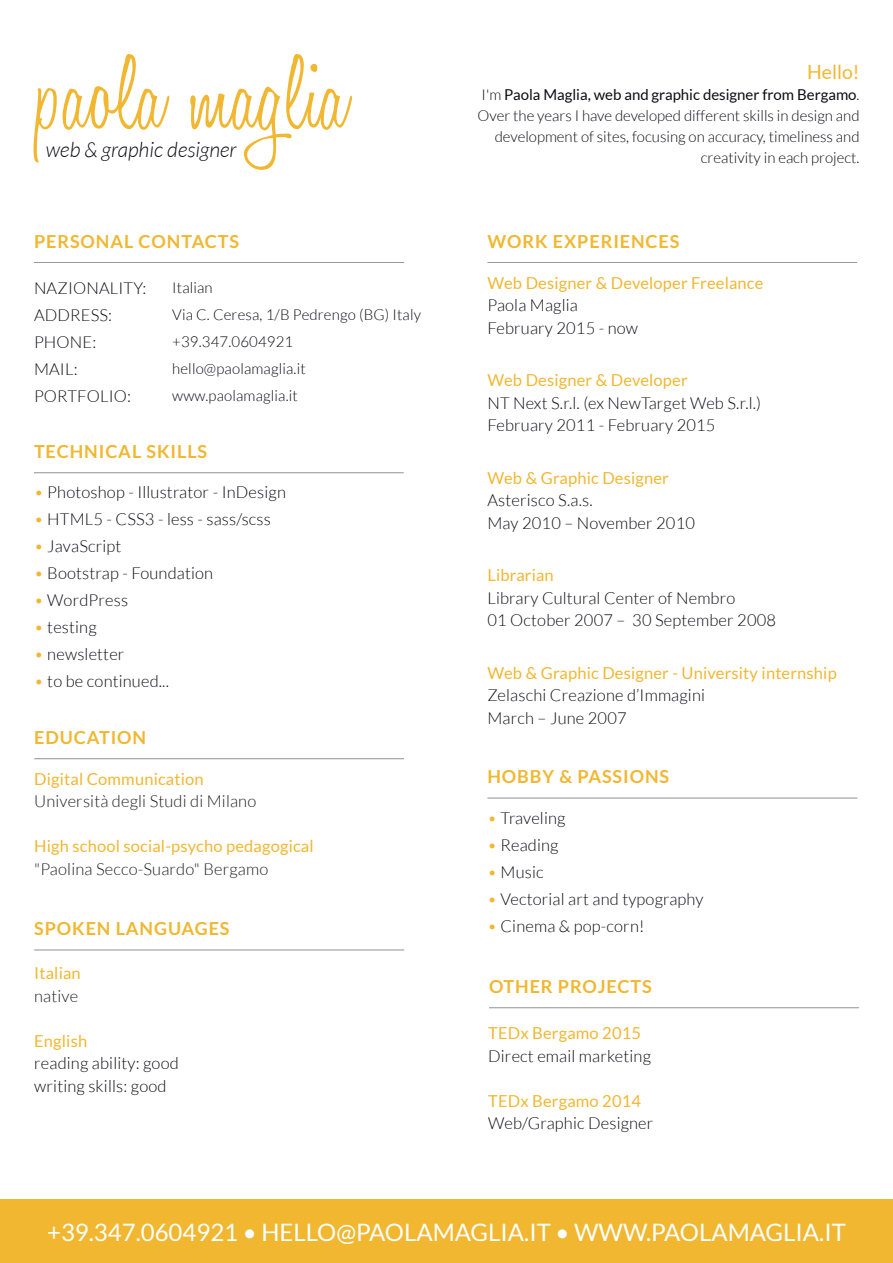
<style>
.page{position:relative;width:893px;height:1263px;background:#fff}
.page>*{position:absolute;margin:0;border:0;box-sizing:border-box;transform-origin:0 0}
.t1{font:300 108px "Honey Script";letter-spacing:.005em;color:#f1b731}
.t2{font:24px "Lato";color:#fff}
.t3{font:italic 300 21px "Lato";color:#0e0b11}
.t4{font:19.5px "Lato";color:#f1b731}
.t5{font:700 18px "Lato";letter-spacing:.05em;color:#f1b731}
.t6{font:300 16.5px "Lato";letter-spacing:.01em;color:#0e0b11}
.t7{font:16.5px "Lato";letter-spacing:.01em;color:#f1b731}
.t8{font:300 16.5px "Lato";letter-spacing:.01em;color:#231f20}
.t9{font:16.5px "Lato";letter-spacing:.01em;color:#f0b731}
.t10{font:300 15px/21px "Lato";color:#0e0b11;text-align:right}
.t11{font:15px "Lato";color:#0e0b11}
.s1{color:#f1b731}
.s2{font-weight:300}
.s3{color:#f0b731}
</style>
<div class="page">
<div style="left:0;top:1199px;width:893px;height:64px;background:#f1b731"></div>
<hr style="left:489px;top:1007px;width:370px;height:1px;background:#231f20">
<hr style="left:487px;top:798px;width:370px;height:1px;background:#231f20">
<hr style="left:487px;top:262px;width:370px;height:1px;background:#231f20">
<hr style="left:34px;top:950px;width:370px;height:1px;background:#231f20">
<hr style="left:34px;top:758px;width:370px;height:1px;background:#231f20">
<hr style="left:34px;top:472px;width:370px;height:1px;background:#231f20">
<hr style="left:34px;top:262px;width:370px;height:1px;background:#231f20">
<p class="t1" style="left:37px;top:28px;width:313px">paola maglia</p>
<p class="t3" style="left:46px;top:138px;width:192px">web &amp; graphic designer</p>
<p class="t5" style="left:34px;top:231px;width:207px">PERSONAL CONTACTS</p>
<p class="t6" style="left:34px;top:279px;width:114px">NAZIONALITY:</p>
<p class="t6" style="left:34px;top:306px;width:80px">ADDRESS:</p>
<p class="t6" style="left:34px;top:333px;width:64px">PHONE:</p>
<p class="t6" style="left:34px;top:360px;width:45px">MAIL:</p>
<p class="t6" style="left:34px;top:387px;width:99px">PORTFOLIO:</p>
<p class="t10" style="left:172px;top:277px;width:42px">Italian</p>
<p class="t10" style="left:172px;top:304px;width:250px">Via C. Ceresa, 1/B Pedrengo (BG) Italy</p>
<p class="t10" style="left:172px;top:331px;width:123px">+39.347.0604921</p>
<p class="t10" style="left:172px;top:358px;width:135px">hello@paolamaglia.it</p>
<p class="t10" style="left:172px;top:385px;width:127px">www.paolamaglia.it</p>
<p class="t5" style="left:34px;top:441px;width:175px">TECHNICAL SKILLS</p>
<p class="t6" style="left:34px;top:483px;width:253px"><span class="s1">•</span> Photoshop - Illustrator - InDesign</p>
<p class="t6" style="left:34px;top:510px;width:238px"><span class="s1">•</span> HTML5 - CSS3 - less - sass/scss</p>
<p class="t6" style="left:34px;top:537px;width:89px"><span class="s1">•</span> JavaScript</p>
<p class="t6" style="left:34px;top:564px;width:180px"><span class="s1">•</span> Bootstrap - Foundation</p>
<p class="t6" style="left:34px;top:591px;width:95px"><span class="s1">•</span> WordPress</p>
<p class="t6" style="left:34px;top:618px;width:64px"><span class="s1">•</span> testing</p>
<p class="t6" style="left:34px;top:645px;width:92px"><span class="s1">•</span> newsletter</p>
<p class="t6" style="left:34px;top:672px;width:136px"><span class="s1">•</span> to be continued...</p>
<p class="t5" style="left:34px;top:727px;width:113px">EDUCATION</p>
<p class="t7" style="left:34px;top:770px;width:171px">Digital Communication</p>
<p class="t8" style="left:34px;top:792px;width:224px">Università degli Studi di Milano</p>
<p class="t7" style="left:34px;top:837px;width:281px">High school social-psycho pedagogical</p>
<p class="t8" style="left:34px;top:860px;width:236px">"Paolina Secco-Suardo" Bergamo</p>
<p class="t5" style="left:34px;top:918px;width:197px">SPOKEN LANGUAGES</p>
<p class="t7" style="left:34px;top:964px;width:48px">Italian</p>
<p class="t8" style="left:34px;top:987px;width:45px">native</p>
<p class="t7" style="left:34px;top:1031px;width:54px">English</p>
<p class="t6" style="left:34px;top:1054px;width:146px">reading ability: good</p>
<p class="t6" style="left:34px;top:1077px;width:134px">writing skills: good</p>
<p class="t4" style="left:807px;top:61px;width:54px">Hello!</p>
<p class="t11" style="left:482px;top:86px;width:379px"><span class="s2">I'm</span> Paola Maglia, web and graphic designer from Bergamo<span class="s2">.</span></p>
<p class="t10" style="left:478px;top:105px;width:383px">Over the years I have developed different skills in design and development of sites, focusing on accuracy, timeliness and creativity in each project.</p>
<p class="t5" style="left:487px;top:231px;width:193px">WORK EXPERIENCES</p>
<p class="t9" style="left:487px;top:273px;width:277px">Web Designer &amp; Developer Freelance</p>
<p class="t6" style="left:487px;top:296px;width:92px">Paola Maglia</p>
<p class="t6" style="left:487px;top:319px;width:152px">February 2015 - now</p>
<p class="t7" style="left:487px;top:371px;width:202px"><span class="s3">W</span>eb Designer &amp; Developer</p>
<p class="t6" style="left:487px;top:394px;width:275px">NT Next S.r.l. (ex NewTarget Web S.r.l.)</p>
<p class="t6" style="left:487px;top:416px;width:230px">February 2011 - February 2015</p>
<p class="t7" style="left:487px;top:468px;width:183px">Web &amp; Graphic Designer</p>
<p class="t6" style="left:487px;top:491px;width:107px">Asterisco S.a.s.</p>
<p class="t6" style="left:487px;top:514px;width:209px">May 2010 – November 2010</p>
<p class="t7" style="left:487px;top:566px;width:68px">Librarian</p>
<p class="t6" style="left:487px;top:589px;width:249px">Library Cultural Center of Nembro</p>
<p class="t6" style="left:487px;top:611px;width:290px">01 October 2007 – 30 September 2008</p>
<p class="t7" style="left:487px;top:663px;width:351px">Web &amp; Graphic Designer - University internship</p>
<p class="t6" style="left:487px;top:686px;width:219px">Zelaschi Creazione d’Immagini</p>
<p class="t6" style="left:487px;top:709px;width:141px">March – June 2007</p>
<p class="t5" style="left:487px;top:766px;width:183px">HOBBY &amp; PASSIONS</p>
<p class="t6" style="left:487px;top:809px;width:80px"><span class="s1">•</span> Traveling</p>
<p class="t6" style="left:487px;top:836px;width:73px"><span class="s1">•</span> Reading</p>
<p class="t6" style="left:487px;top:863px;width:58px"><span class="s1">•</span> Music</p>
<p class="t6" style="left:487px;top:890px;width:218px"><span class="s1">•</span> Vectorial art and typography</p>
<p class="t6" style="left:487px;top:917px;width:158px"><span class="s1">•</span> Cinema &amp; pop-corn!</p>
<p class="t5" style="left:489px;top:976px;width:164px">OTHER PROJECTS</p>
<p class="t7" style="left:488px;top:1024px;width:154px">TEDx Bergamo 2015</p>
<p class="t6" style="left:488px;top:1047px;width:164px">Direct email marketing</p>
<p class="t7" style="left:488px;top:1091px;width:154px">TEDx Bergamo 2014</p>
<p class="t6" style="left:488px;top:1114px;width:167px">Web/Graphic Designer</p>
<p class="t2" style="left:47px;top:1219px;width:800px">+39.347.0604921 • HELLO@PAOLAMAGLIA.IT • WWW.PAOLAMAGLIA.IT</p>
</div>
